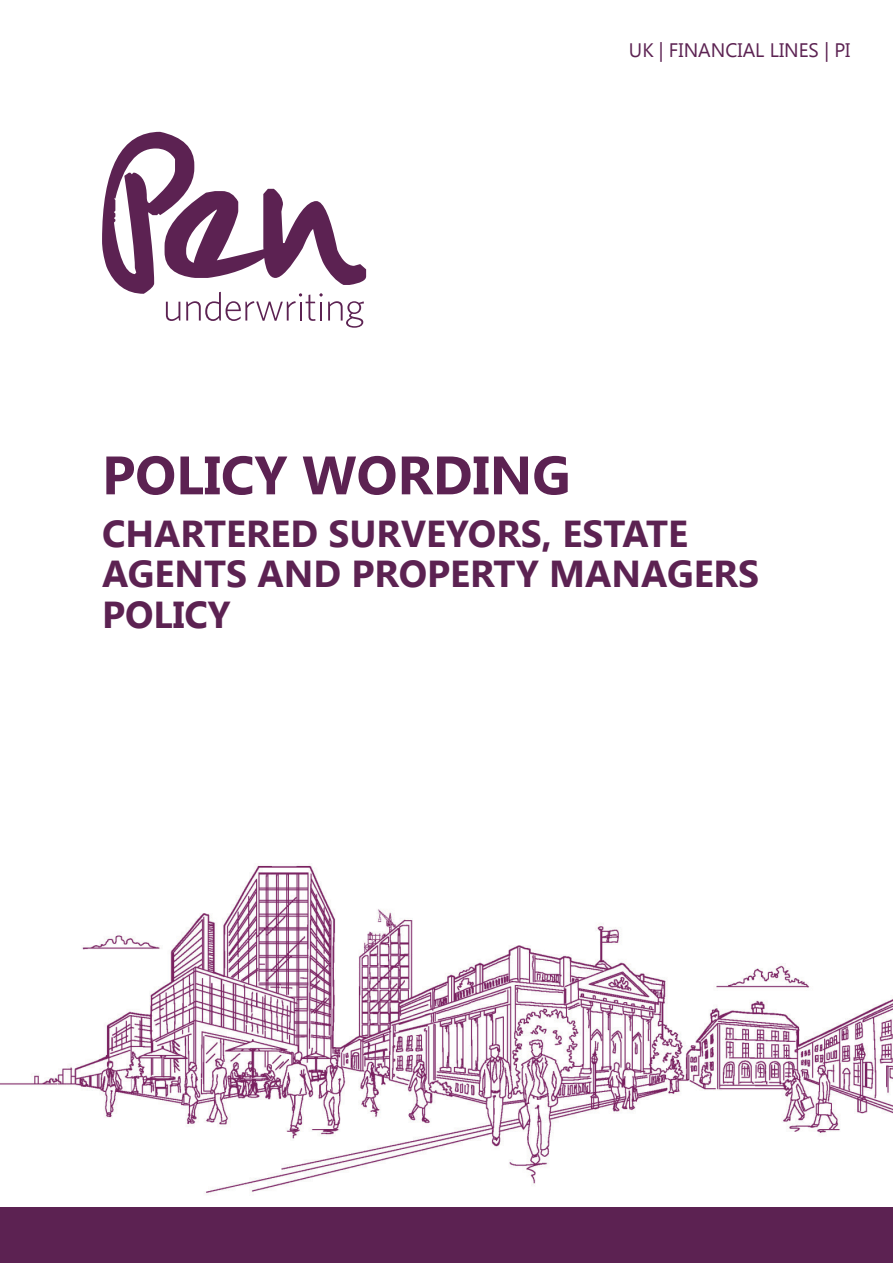
<style>
.page{position:relative;width:893px;height:1263px;background:#fff}
.page>*{position:absolute;margin:0;border:0;box-sizing:border-box;transform-origin:0 0}
.t1{font:700 54px "Khmer UI";color:#5c2252}
.t2{font:700 37.5px/40.5px "Khmer UI";color:#5c2252}
.t3{font:19.5px "Khmer UI";color:#5c2252}
</style>
<div class="page">
<img style="left:0;top:865px;width:893px;height:343px">
<div style="left:0;top:1208px;width:893px;height:55px;background:#5c2252"></div>
<svg style="left:102px;top:132px;width:264px;height:196px"></svg>
<p class="t3" style="left:629px;top:39px;width:223px">UK | FINANCIAL LINES | PI</p>
<h1 class="t1" style="left:102px;top:444px;width:470px">POLICY WORDING</h1>
<p class="t2" style="left:102px;top:514px;width:659px">CHARTERED SURVEYORS, ESTATE<br>AGENTS AND PROPERTY MANAGERS<br>POLICY</p>
</div>
